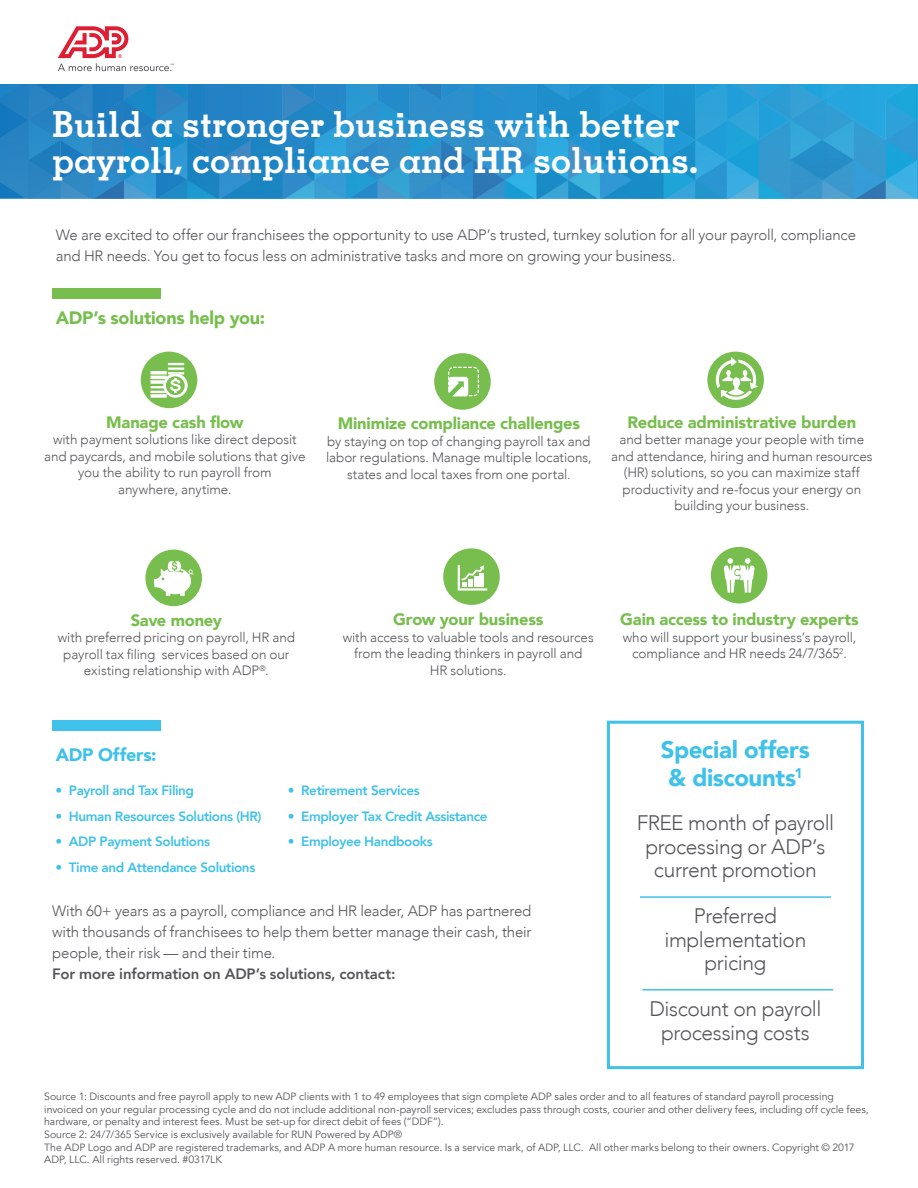
<style>
.page{position:relative;width:918px;height:1188px;background:#fff}
.page>*{position:absolute;margin:0;border:0;box-sizing:border-box;transform-origin:0 0}
.t1{font:700 36px/36px "Memphis LT Std";color:#fff}
.t2{font:900 24px "Avenir";letter-spacing:-.02em;color:#3fc1e9}
.t3{font:300 21px/23.2px "Avenir";letter-spacing:-.02em;color:#55565a;text-align:center}
.t4{font:900 18px "Avenir";letter-spacing:-.015em;color:#77be4e}
.t5{font:900 18px "Avenir";letter-spacing:-.015em;color:#3fc1e9}
.t6{font:900 16.5px "Avenir";letter-spacing:-.01em;color:#77be4e}
.t7{font:300 15px/21px "Avenir";letter-spacing:-.01em;color:#55565a}
.t8{font:300 13.5px/16.5px "Avenir";letter-spacing:-.005em;color:#55565a;text-align:center}
.t9{font:800 13.5px "Avenir";letter-spacing:-.03em;color:#3fc1e9}
.t10{font:10.5px/12.6px "Avenir";color:#55565a}
.s1{font-weight:800}
</style>
<div class="page">
<img style="left:0;top:84px;width:917px;height:115px">
<div style="left:52px;top:288px;width:108px;height:10px;background:#77be4e"></div>
<div style="left:141px;top:352px;width:56px;height:56px;background:#77be4e;border-radius:50%"></div>
<hr style="left:151px;top:371px;width:16px;height:3px;background:#fff">
<hr style="left:168px;top:367px;width:16px;height:3px;background:#fff">
<svg style="left:168px;top:363px;width:16px;height:2px"></svg>
<svg style="left:151px;top:372px;width:37px;height:26px"></svg>
<div style="left:707px;top:352px;width:57px;height:56px;background:#77be4e;border-radius:50%"></div>
<svg style="left:716px;top:357px;width:42px;height:43px"></svg>
<div style="left:145px;top:550px;width:57px;height:56px;background:#77be4e;border-radius:50%"></div>
<svg style="left:154px;top:561px;width:40px;height:35px"></svg>
<div style="left:443px;top:548px;width:57px;height:57px;background:#77be4e;border-radius:50%"></div>
<svg style="left:458px;top:565px;width:29px;height:26px"></svg>
<div style="left:711px;top:547px;width:56px;height:56px;background:#77be4e;border-radius:50%"></div>
<svg style="left:724px;top:558px;width:31px;height:35px"></svg>
<div style="left:52px;top:721px;width:108px;height:10px;background:#3fc1e9"></div>
<div style="left:434px;top:353px;width:57px;height:57px;background:#77be4e;border-radius:50%"></div>
<svg style="left:448px;top:367px;width:31px;height:30px"></svg>
<div style="left:607px;top:721px;width:257px;height:348px;background:#fff;border:3px solid #3fc1e9"></div>
<hr style="left:640px;top:896px;width:191px;height:2px;background:#3fc1e9">
<hr style="left:642px;top:989px;width:191px;height:2px;background:#3fc1e9">
<svg style="left:58px;top:26px;width:116px;height:45px"></svg>
<p class="t1" style="left:52px;top:106px;width:647px">Build a stronger business with better payroll, compliance and HR solutions.</p>
<p class="t7" style="left:56px;top:224px;width:802px">We are excited to offer our franchisees the opportunity to use ADP’s trusted, turnkey solution for all your payroll, compliance and HR needs. You get to focus less on administrative tasks and more on growing your business.</p>
<p class="t4" style="left:56px;top:302px;width:211px">ADP’s solutions help you:</p>
<p class="t6" style="left:106px;top:408px;width:139px">Manage cash flow</p>
<p class="t8" style="left:44px;top:431px;width:263px">with payment solutions like direct deposit and paycards, and mobile solutions that give you the ability to run payroll from<br>anywhere, anytime.</p>
<p class="t6" style="left:338px;top:409px;width:244px">Minimize compliance challenges</p>
<p class="t8" style="left:326px;top:433px;width:267px">by staying on top of changing payroll tax and labor regulations. Manage multiple locations, states and local taxes from one portal.</p>
<p class="t6" style="left:628px;top:408px;width:230px">Reduce administrative burden</p>
<p class="t8" style="left:611px;top:431px;width:263px">and better manage your people with time and attendance, hiring and human resources (HR) solutions, so you can maximize staff productivity and re-focus your energy on building your business.</p>
<p class="t6" style="left:131px;top:606px;width:93px">Save money</p>
<p class="t8" style="left:58px;top:629px;width:239px">with preferred pricing on payroll, HR and payroll tax filing services based on our existing relationship with ADP<sup>®</sup>.</p>
<p class="t6" style="left:393px;top:605px;width:152px">Grow your business</p>
<p class="t8" style="left:343px;top:629px;width:253px">with access to valuable tools and resources from the leading thinkers in payroll and<br>HR solutions.</p>
<p class="t5" style="left:56px;top:740px;width:102px">ADP Offers:</p>
<p class="t9" style="left:55px;top:780px;width:140px">• Payroll and Tax Filing</p>
<p class="t9" style="left:288px;top:780px;width:134px">• Retirement Services</p>
<p class="t9" style="left:55px;top:805px;width:208px">• Human Resources Solutions (HR)</p>
<p class="t9" style="left:288px;top:805px;width:201px">• Employer Tax Credit Assistance</p>
<p class="t9" style="left:55px;top:831px;width:156px">• ADP Payment Solutions</p>
<p class="t9" style="left:288px;top:831px;width:147px">• Employee Handbooks</p>
<p class="t9" style="left:55px;top:857px;width:201px">• Time and Attendance Solutions</p>
<p class="t7" style="left:52px;top:900px;width:481px">With 60+ years as a payroll, compliance and HR leader, ADP has partnered with thousands of franchisees to help them better manage their cash, their people, their risk — and their time.<br><span class="s1">For more information on ADP’s solutions, contact:</span></p>
<p class="t6" style="left:620px;top:605px;width:240px">Gain access to industry experts</p>
<p class="t8" style="left:623px;top:629px;width:235px">who will support your business’s payroll, compliance and HR needs 24/7/365<sup>2</sup>.</p>
<p class="t2" style="left:661px;top:729px;width:150px">Special offers</p>
<p class="t2" style="left:668px;top:757px;width:136px">&amp; discounts<sup>1</sup></p>
<p class="t3" style="left:637px;top:812px;width:199px">FREE month of payroll processing or ADP’s current promotion</p>
<p class="t3" style="left:664px;top:905px;width:143px">Preferred implementation pricing</p>
<p class="t3" style="left:649px;top:998px;width:173px">Discount on payroll processing costs</p>
<p class="t10" style="left:44px;top:1090px;width:826px">Source 1: Discounts and free payroll apply to new ADP clients with 1 to 49 employees that sign complete ADP sales order and to all features of standard payroll processing invoiced on your regular processing cycle and do not include additional non-payroll services; excludes pass through costs, courier and other delivery fees, including off cycle fees, hardware, or penalty and interest fees. Must be set-up for direct debit of fees (“DDF”).</p>
<p class="t10" style="left:44px;top:1128px;width:812px">Source 2: 24/7/365 Service is exclusively available for RUN Powered by ADP®<br>The ADP Logo and ADP are registered trademarks, and ADP A more human resource. Is a service mark, of ADP, LLC. All other marks belong to their owners. Copyright © 2017<br>ADP, LLC. All rights reserved. #0317LK</p>
</div>
